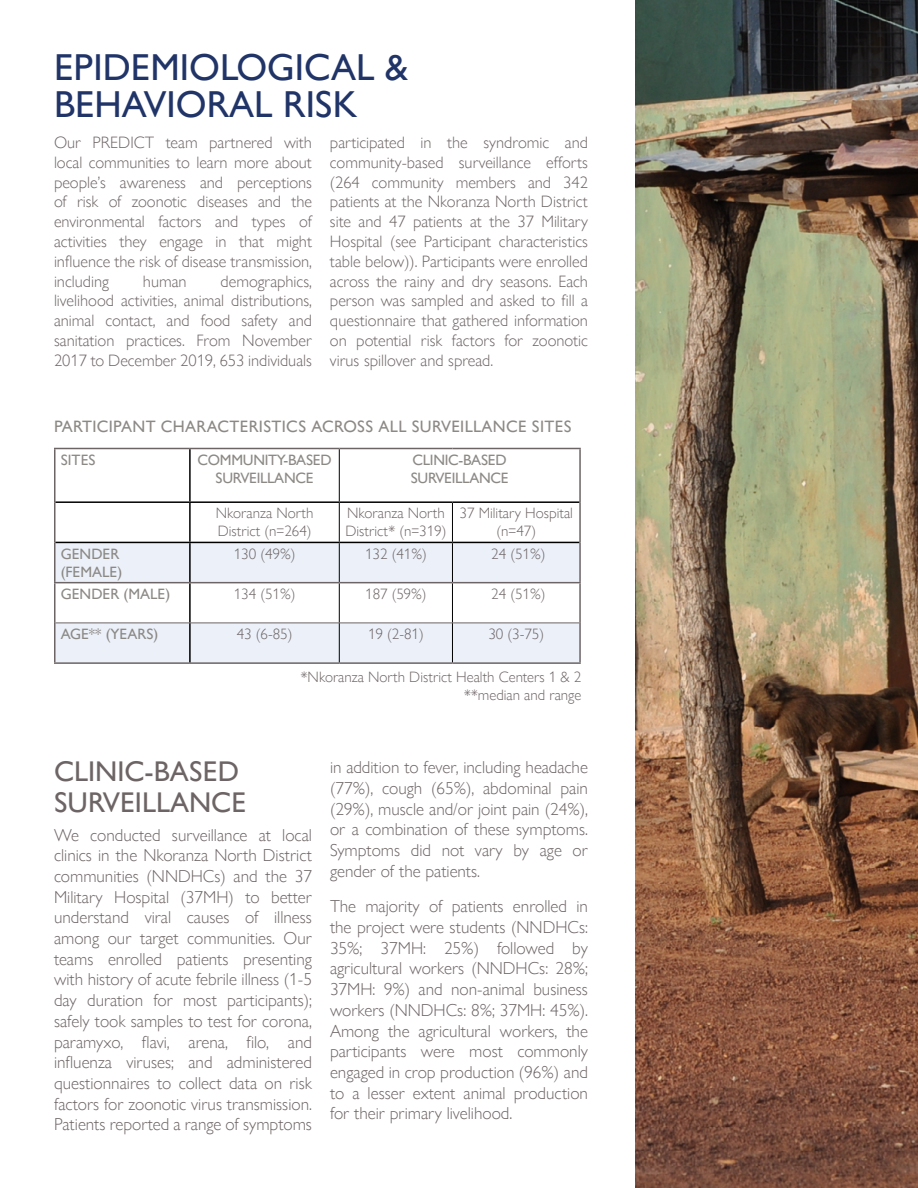
<style>
.page{position:relative;width:918px;height:1188px;background:#fff}
.page>*{position:absolute;margin:0;border:0;box-sizing:border-box;transform-origin:0 0}
.t1{font:37.5px/37.5px "Gill Sans Nova";color:#203468}
.t2{font:28.5px/31.5px "Gill Sans Nova";color:#6d6465}
.t3{font:300 17.25px/20.7px "Gill Sans Nova";color:#6d6465;text-align:justify}
.t4{font:300 16.5px/19.8px "Gill Sans Nova";color:#6d6465;text-align:justify}
.t5{font:16.5px "Gill Sans Nova";letter-spacing:.02em;color:#8c8985}
.t6{font:300 15px/18px "Gill Sans Nova";color:#6d6465}
.t7{font:15px/18px "Gill Sans Nova";letter-spacing:-.02em;color:#8c8985;text-align:center}
.t8{font:15px/18px "Gill Sans Nova";color:#8c8985}
</style>
<div class="page">
<svg style="left:56px;top:543px;width:523px;height:119px;fill:#ebf0f9"></svg>
<hr style="left:54px;top:448px;width:136px;height:1px;background:#6d6465">
<hr style="left:54px;top:449px;width:2px;height:53px;background:#6d6465">
<hr style="left:190px;top:448px;width:149px;height:1px;background:#6d6465">
<hr style="left:339px;top:448px;width:113px;height:1px;background:#6d6465">
<hr style="left:452px;top:448px;width:129px;height:1px;background:#6d6465">
<hr style="left:579px;top:449px;width:2px;height:53px;background:#6d6465">
<hr style="left:54px;top:502px;width:2px;height:40px;background:#6d6465">
<hr style="left:579px;top:502px;width:2px;height:40px;background:#6d6465">
<hr style="left:54px;top:542px;width:2px;height:40px;background:#6d6465">
<hr style="left:579px;top:542px;width:2px;height:40px;background:#6d6465">
<hr style="left:54px;top:582px;width:136px;height:1px;background:#6d6465">
<hr style="left:54px;top:583px;width:2px;height:40px;background:#6d6465">
<hr style="left:190px;top:582px;width:149px;height:1px;background:#6d6465">
<hr style="left:339px;top:582px;width:113px;height:1px;background:#6d6465">
<hr style="left:452px;top:582px;width:129px;height:1px;background:#6d6465">
<hr style="left:579px;top:583px;width:2px;height:40px;background:#6d6465">
<hr style="left:54px;top:623px;width:2px;height:39px;background:#6d6465">
<hr style="left:579px;top:623px;width:2px;height:39px;background:#6d6465">
<hr style="left:54px;top:662px;width:136px;height:2px;background:#6d6465">
<hr style="left:190px;top:662px;width:149px;height:2px;background:#6d6465">
<hr style="left:339px;top:662px;width:113px;height:2px;background:#6d6465">
<hr style="left:452px;top:662px;width:129px;height:2px;background:#6d6465">
<hr style="left:189px;top:449px;width:2px;height:52px;background:#000">
<hr style="left:56px;top:501px;width:134px;height:2px;background:#000">
<hr style="left:190px;top:501px;width:149px;height:2px;background:#000">
<hr style="left:189px;top:503px;width:2px;height:39px;background:#000">
<hr style="left:339px;top:501px;width:113px;height:2px;background:#000">
<hr style="left:452px;top:501px;width:127px;height:2px;background:#000">
<hr style="left:56px;top:542px;width:134px;height:1px;background:#000">
<hr style="left:190px;top:542px;width:149px;height:1px;background:#000">
<hr style="left:189px;top:543px;width:2px;height:39px;background:#000">
<hr style="left:339px;top:542px;width:113px;height:1px;background:#000">
<hr style="left:452px;top:542px;width:127px;height:1px;background:#000">
<hr style="left:189px;top:583px;width:2px;height:40px;background:#000">
<hr style="left:189px;top:623px;width:2px;height:39px;background:#000">
<hr style="left:339px;top:449px;width:1px;height:52px;background:#000">
<hr style="left:339px;top:503px;width:1px;height:39px;background:#000">
<hr style="left:452px;top:503px;width:1px;height:39px;background:#000">
<hr style="left:339px;top:543px;width:1px;height:39px;background:#000">
<hr style="left:452px;top:543px;width:1px;height:39px;background:#000">
<hr style="left:339px;top:583px;width:1px;height:40px;background:#000">
<hr style="left:452px;top:583px;width:1px;height:40px;background:#000">
<hr style="left:339px;top:623px;width:1px;height:39px;background:#000">
<hr style="left:452px;top:623px;width:1px;height:39px;background:#000">
<hr style="left:56px;top:623px;width:134px;height:1px;background:#6d6465">
<hr style="left:190px;top:623px;width:149px;height:1px;background:#6d6465">
<hr style="left:339px;top:623px;width:113px;height:1px;background:#6d6465">
<hr style="left:452px;top:623px;width:127px;height:1px;background:#6d6465">
<img style="left:635px;top:0;width:283px;height:1188px">
<h1 class="t1" style="left:54px;top:48px;width:356px">EPIDEMIOLOGICAL &amp;<br>BEHAVIORAL RISK</h1>
<p class="t4" style="left:54px;top:133px;width:260px">Our PREDICT team partnered with local communities to learn more about people’s awareness and perceptions of risk of zoonotic diseases and the environmental factors and types of activities they engage in that might influence the risk of disease transmission, including</p>
<p class="t4" style="left:54px;top:271px;width:260px;text-indent:167px">demographics, livelihood activities, animal distributions, animal contact, and food safety and sanitation practices. From November 2017 to December 2019, 653 individuals</p>
<p class="t4" style="left:143px;top:271px;width:45px">human</p>
<p class="t4" style="left:330px;top:133px;width:260px">participated in the syndromic and community-based surveillance efforts (264 community members and 342 patients at the Nkoranza North District site and 47 patients at the 37 Military Hospital (see Participant characteristics table below)). Participants were enrolled across the rainy and dry seasons. Each person was sampled and asked to fill a questionnaire that gathered information on potential risk factors for zoonotic virus spillover and spread.</p>
<p class="t5" style="left:54px;top:416px;width:519px">PARTICIPANT CHARACTERISTICS ACROSS ALL SURVEILLANCE SITES</p>
<p class="t7" style="left:61px;top:451px;width:36px">SITES</p>
<p class="t7" style="left:198px;top:451px;width:136px">COMMUNITY-BASED<br>SURVEILLANCE</p>
<p class="t7" style="left:411px;top:451px;width:99px;text-align:left">CLINIC-BASED<br>SURVEILLANCE</p>
<p class="t6" style="left:216px;top:505px;width:99px">Nkoranza North<br>District (n=264)</p>
<p class="t6" style="left:345px;top:505px;width:103px">Nkoranza North<br>District* (n=319)</p>
<p class="t6" style="left:460px;top:505px;width:115px;text-align:center">37 Military Hospital (n=47)</p>
<p class="t8" style="left:61px;top:545px;width:63px">GENDER (FEMALE)</p>
<p class="t6" style="left:234px;top:545px;width:63px">130 (49%)</p>
<p class="t6" style="left:365px;top:545px;width:63px">132 (41%)</p>
<p class="t6" style="left:491px;top:545px;width:56px">24 (51%)</p>
<p class="t8" style="left:61px;top:585px;width:111px">GENDER (MALE)</p>
<p class="t6" style="left:234px;top:585px;width:63px">134 (51%)</p>
<p class="t6" style="left:365px;top:585px;width:63px">187 (59%)</p>
<p class="t6" style="left:491px;top:585px;width:56px">24 (51%)</p>
<p class="t8" style="left:61px;top:625px;width:99px">AGE** (YEARS)</p>
<p class="t6" style="left:237px;top:625px;width:57px">43 (6-85)</p>
<p class="t6" style="left:368px;top:625px;width:57px">19 (2-81)</p>
<p class="t6" style="left:488px;top:625px;width:57px">30 (3-75)</p>
<p class="t6" style="left:301px;top:668px;width:282px;text-align:right">*Nkoranza North District Health Centers 1 &amp; 2 **median and range</p>
<h2 class="t2" style="left:54px;top:756px;width:194px">CLINIC-BASED<br>SURVEILLANCE</h2>
<p class="t3" style="left:54px;top:825px;width:260px">We conducted surveillance at local clinics in the Nkoranza North District communities (NNDHCs) and the 37<br>Military Hospital (37MH) to better understand viral causes of illness among our target communities. Our teams enrolled patients presenting with history of acute febrile illness (1-5 day duration for most participants); safely took samples to test for corona, paramyxo, flavi, arena, filo, and influenza viruses; and administered questionnaires to collect data on risk factors for zoonotic virus transmission.<br>Patients reported a range of symptoms</p>
<p class="t3" style="left:330px;top:757px;width:260px">in addition to fever, including headache (77%), cough (65%), abdominal pain (29%), muscle and/or joint pain (24%), or a combination of these symptoms.<br>Symptoms did not vary by age or gender of the patients.</p>
<p class="t3" style="left:330px;top:896px;width:260px">The majority of patients enrolled in the project were students (NNDHCs:<br>35%; 37MH: 25%) followed by agricultural workers (NNDHCs: 28%; 37MH: 9%) and non-animal business workers (NNDHCs: 8%; 37MH: 45%).<br>Among the agricultural workers, the participants were most commonly engaged in crop production (96%) and to a lesser extent animal production for their primary livelihood.</p>
</div>
